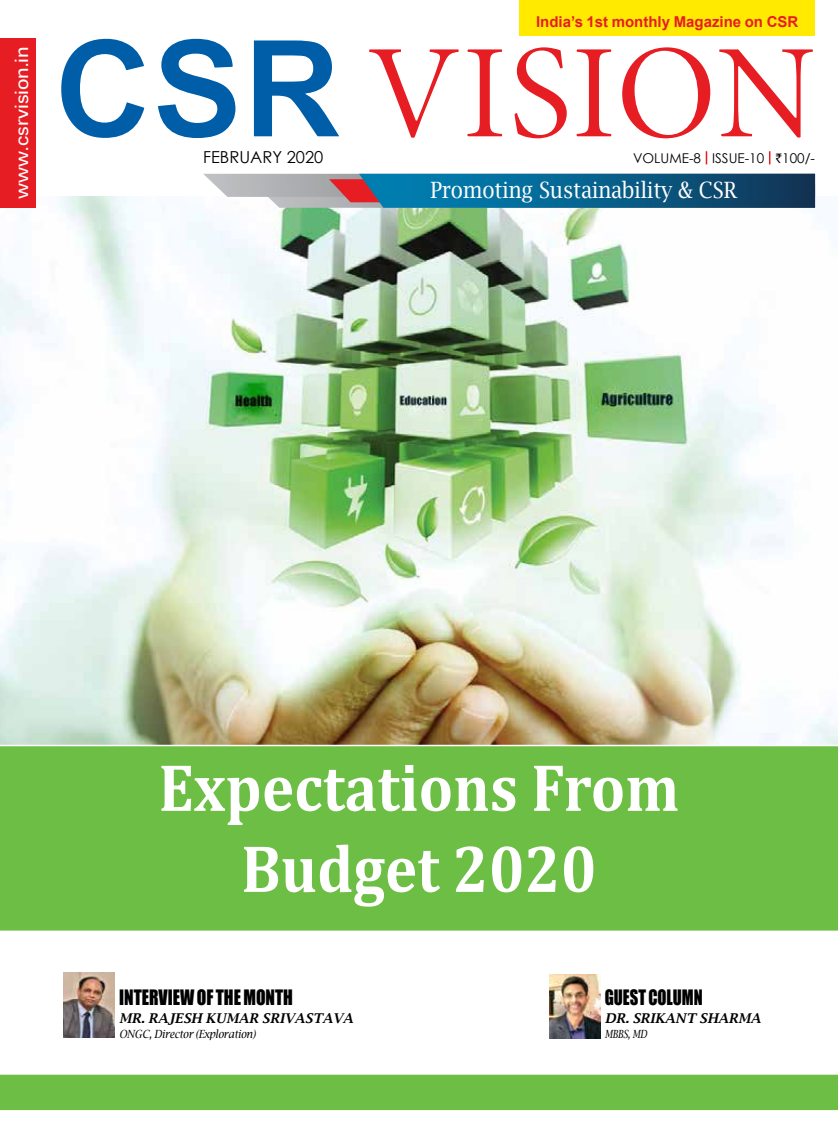
<style>
.page{position:relative;width:838px;height:1136px;background:#fff}
.page>*{position:absolute;margin:0;border:0;box-sizing:border-box;transform-origin:0 0}
.t1{font:700 67.5px/81px "Cambria";color:#fff;text-align:center;scale:.9 1}
.t2{font:22.5px "Lucida Bright";color:#fff;scale:.9 1}
.t3{font:19.5px "Impact";color:#000;scale:.9 1}
.t4{font:19.5px "Impact";color:#000;scale:.85 1}
.t5{font:700 18px "Kalinga";color:#fff}
.t6{font:16.5px "Century Gothic";color:#000}
.t7{font:700 15px "Arial";color:#e71d24}
.t8{font:italic 600 13.5px "Lucida Bright";color:#000}
.t9{font:13.5px "Century Gothic";color:#000}
.t10{font:italic 11.25px "Lucida Bright";letter-spacing:-.01em;color:#000;scale:.9 1}
.t11{font:italic 11.25px "Lucida Bright";letter-spacing:-.01em;color:#000;scale:.8 1}
.s1{font-family:"Rupee"}
</style>
<div class="page">
<img style="left:0;top:196px;width:838px;height:548px">
<div style="left:519px;top:0;width:296px;height:36px;background:#ffea00"></div>
<div style="left:0;top:38px;width:35px;height:170px;background:#e71d24"></div>
<svg style="left:369px;top:47px;width:444px;height:92px"></svg>
<svg style="left:61px;top:38px;width:278px;height:100px"></svg>
<svg style="left:203px;top:174px;width:612px;height:34px;background:#3c7494"></svg>
<svg style="left:705px;top:151px;width:2px;height:13px"></svg>
<svg style="left:769px;top:151px;width:1px;height:13px"></svg>
<div style="left:0;top:1074px;width:838px;height:37px;background:#6cbe45"></div>
<div style="left:0;top:744px;width:838px;height:187px;background:#6cbe45"></div>
<img style="left:64px;top:972px;width:50px;height:65px">
<img style="left:549px;top:974px;width:51px;height:63px">
<h3 class="t5" style="left:10px;top:199px;width:154px;rotate:-90deg">www.csrvision.in</h3>
<p class="t7" style="left:536px;top:12px;width:264px">India’s 1st monthly Magazine on CSR</p>
<p class="t6" style="left:203px;top:146px;width:122px">FEBRUARY 2020</p>
<p class="t9" style="left:633px;top:149px;width:183px">VOLU ME-8 ISSUE-10 <span class="s1">`</span>100/-</p>
<h2 class="t2" style="left:430px;top:177px;width:343px">Promoting Sustainability &amp; CSR</h2>
<h1 class="t1" style="left:159px;top:745px;width:580px">Expectations From<br>Budget 2020</h1>
<h3 class="t3" style="left:119px;top:982px;width:195px">INTERVIEW OF THE MONTH</h3>
<p class="t8" style="left:119px;top:1010px;width:235px">MR. RAJESH KUMAR SRIVASTAVA</p>
<p class="t10" style="left:119px;top:1027px;width:153px">ONGC, Director (Exploration)</p>
<h3 class="t4" style="left:604px;top:982px;width:117px">GUEST COLUMN</h3>
<p class="t8" style="left:604px;top:1010px;width:158px">DR. SRIKANT SHARMA</p>
<p class="t11" style="left:604px;top:1027px;width:54px">MBBS, MD</p>
</div>
